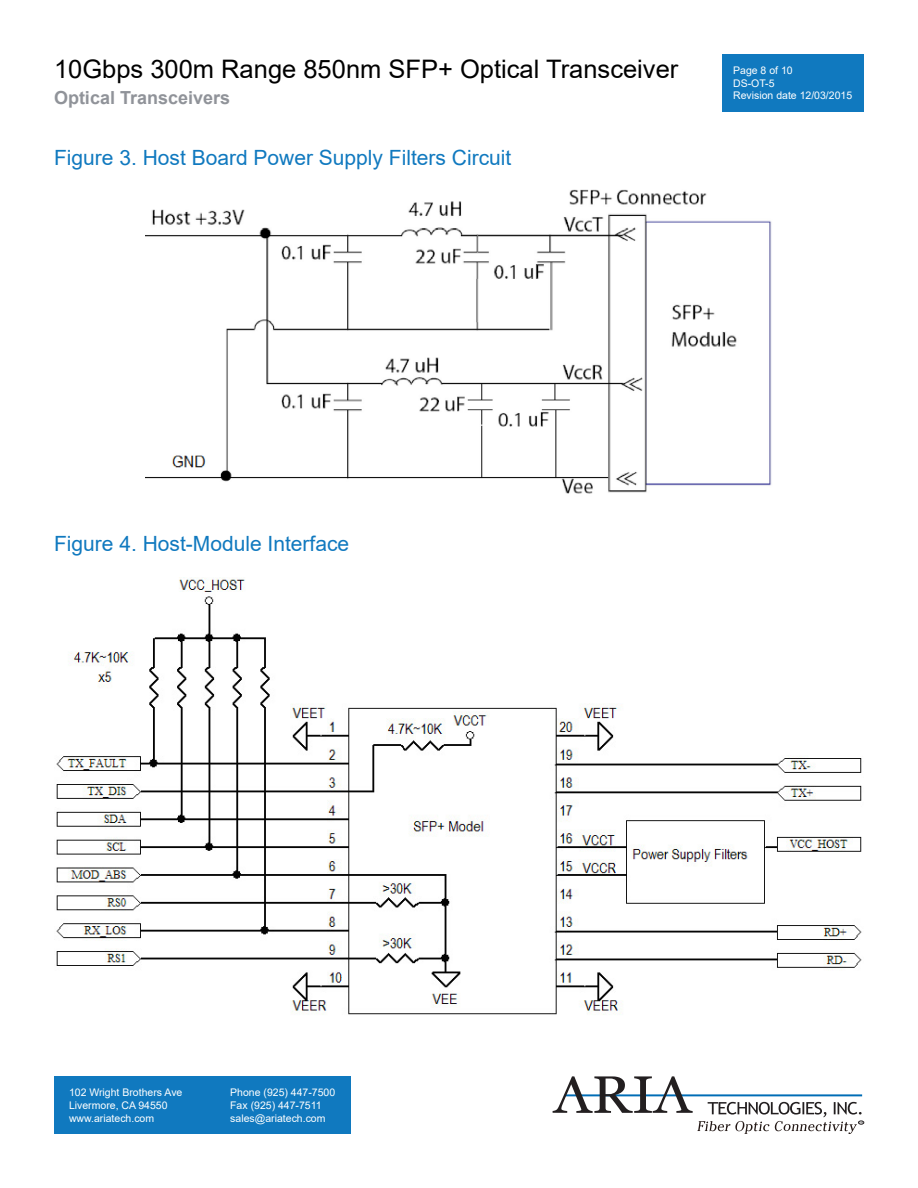
<style>
.page{position:relative;width:918px;height:1188px;background:#fff}
.page>*{position:absolute;margin:0;border:0;box-sizing:border-box;transform-origin:0 0}
.t1{font:25.5px "Arial";color:#000}
.t2{font:21px "Arial";color:#1079bf}
.t3{font:700 18px "Arial";color:#909399}
.t4{font:10.5px/12.6px "Arial";color:#fff}
</style>
<div class="page">
<svg style="left:553px;top:1076px;width:311px;height:58px"></svg>
<div style="left:54px;top:1076px;width:297px;height:58px;background:#1079bf"></div>
<div style="left:723px;top:54px;width:141px;height:58px;background:#1079bf"></div>
<img style="left:145px;top:189px;width:627px;height:305px">
<img style="left:56px;top:578px;width:806px;height:437px">
<h1 class="t1" style="left:54px;top:51px;width:626px">10Gbps 300m Range 850nm SFP+ Optical Transceiver</h1>
<h3 class="t3" style="left:54px;top:85px;width:178px">Optical Transceivers</h3>
<h2 class="t2" style="left:54px;top:143px;width:459px">Figure 3. Host Board Power Supply Filters Circuit</h2>
<p class="t4" style="left:733px;top:64px;width:121px">Page 8 of 10<br>DS-OT-5<br>Revision date 12/03/2015</p>
<h2 class="t2" style="left:54px;top:529px;width:297px">Figure 4. Host-Module Interface</h2>
<p class="t4" style="left:69px;top:1086px;width:115px">102 Wright Brothers Ave<br>Livermore, CA 94550 www.ariatech.com</p>
<p class="t4" style="left:230px;top:1086px;width:107px">Phone (925) 447-7500<br>Fax (925) 447-7511 sales@ariatech.com</p>
</div>
